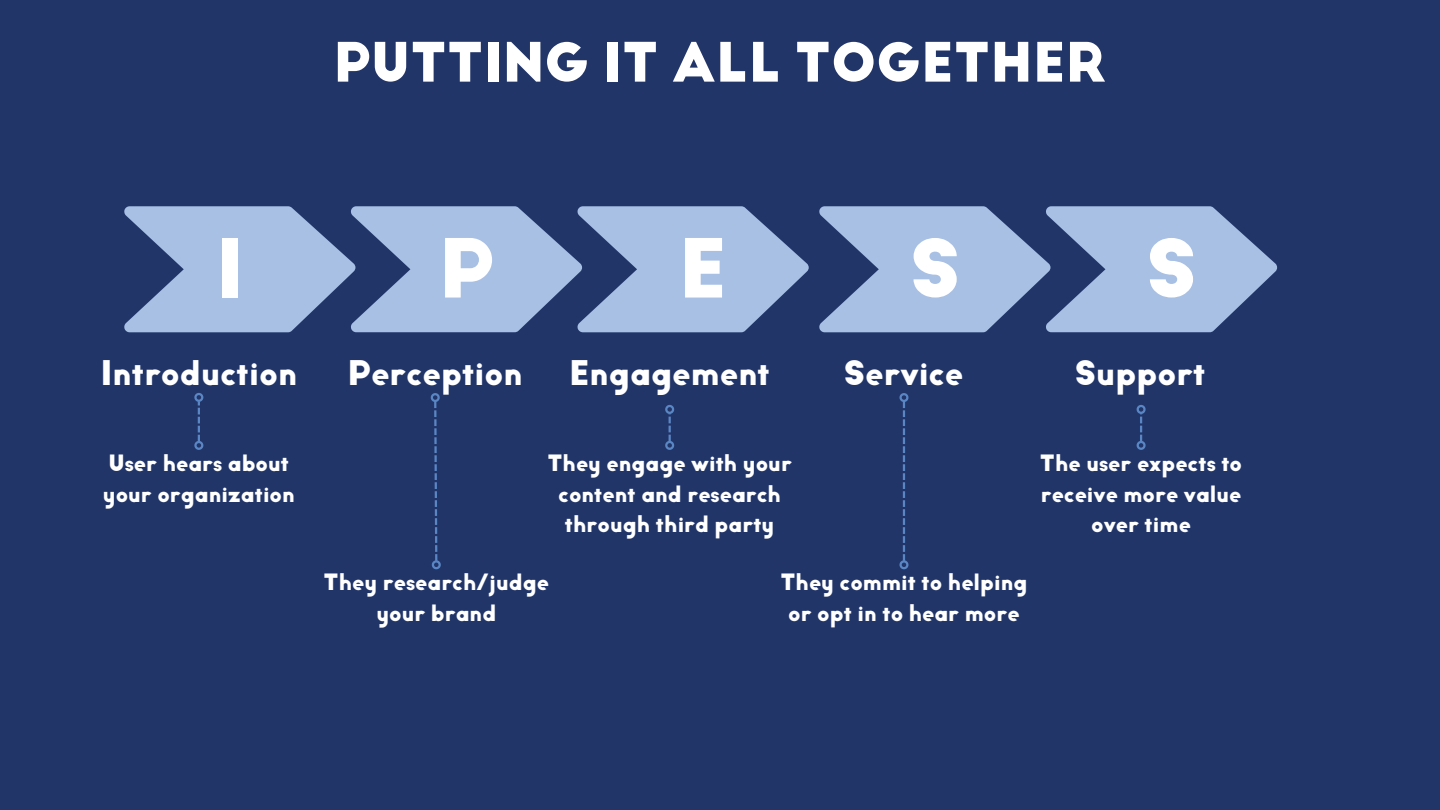
<style>
.page{position:relative;width:1440px;height:810px;background:#213569}
.page>*{position:absolute;margin:0;border:0;box-sizing:border-box;transform-origin:0 0}
.t1{font:700 79.4px "Big John PRO";color:#fff}
.t2{font:700 53px "Big John PRO";color:#fff}
.t3{font:700 33.2px "Big John PRO";color:#fff}
.t4{font:700 22px/30.8px "Big John PRO";color:#fff;text-align:center}
</style>
<div class="page">
<svg style="left:124px;top:206px;width:685px;height:126px"></svg>
<svg style="left:819px;top:206px;width:459px;height:127px"></svg>
<svg style="left:194px;top:393px;width:10px;height:57px"></svg>
<svg style="left:430px;top:393px;width:11px;height:177px"></svg>
<svg style="left:665px;top:405px;width:10px;height:45px"></svg>
<svg style="left:899px;top:393px;width:10px;height:177px"></svg>
<svg style="left:1136px;top:405px;width:10px;height:45px"></svg>
<h2 class="t2" style="left:333px;top:31px;width:775px">PUTTING IT ALL TOGETHER</h2>
<h1 class="t1" style="left:215px;top:222px;width:31px">I</h1>
<h1 class="t1" style="left:438px;top:222px;width:58px">P</h1>
<h1 class="t1" style="left:678px;top:222px;width:50px">E</h1>
<h1 class="t1" style="left:911px;top:222px;width:51px">S</h1>
<h1 class="t1" style="left:1148px;top:222px;width:51px">S</h1>
<h3 class="t3" style="left:100px;top:353px;width:198px">Introduction</h3>
<h3 class="t3" style="left:348px;top:353px;width:177px">Perception</h3>
<h3 class="t3" style="left:569px;top:353px;width:202px">Engagement</h3>
<h3 class="t3" style="left:844px;top:353px;width:120px">Service</h3>
<h3 class="t3" style="left:1075px;top:353px;width:132px">Support</h3>
<p class="t4" style="left:103px;top:448px;width:194px;text-align:left">User hears about your organization</p>
<p class="t4" style="left:547px;top:448px;width:246px">They engage with your content and research through third party</p>
<p class="t4" style="left:780px;top:567px;width:249px">They commit to helping or opt in to hear more</p>
<p class="t4" style="left:324px;top:567px;width:227px">They research/judge your brand</p>
<p class="t4" style="left:1040px;top:448px;width:204px">The user expects to receive more value over time</p>
</div>
